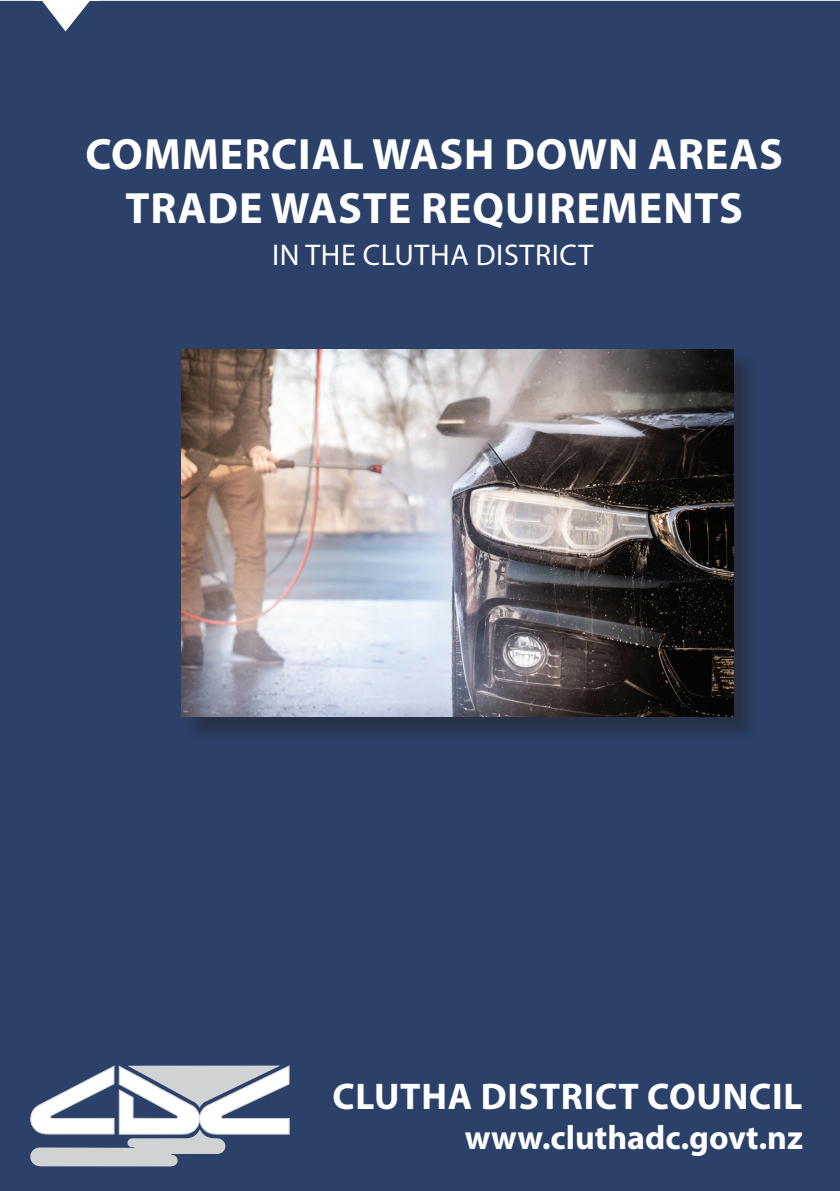
<style>
.page{position:relative;width:840px;height:1191px;background:#fff}
.page>*{position:absolute;margin:0;border:0;box-sizing:border-box;transform-origin:0 0}
.t1{font:700 44px/54px "Myriad Pro";letter-spacing:.02em;color:#fff;text-align:center}
.t2{font:700 37.2px "Myriad Pro";letter-spacing:.02em;color:#fff}
.t3{font:700 33.8px "Myriad Pro";color:#fff}
.t4{font:30px "Myriad Pro";letter-spacing:.02em;color:#fff}
</style>
<div class="page">
<div style="left:0;top:1px;width:839px;height:1190px;background:#2b4169"></div>
<div style="left:1px;top:1010px;width:487px;height:106px;background:#2b4169"></div>
<svg style="left:30px;top:1065px;width:259px;height:101px"></svg>
<svg style="left:37px;top:1px;width:58px;height:39px"></svg>
<div style="left:184px;top:352px;width:573px;height:389px;background:#231f20;opacity:.44"></div>
<img style="left:181px;top:349px;width:551px;height:367px">
<p class="t1" style="left:85px;top:126px;width:698px">COMMERCIAL WASH DOWN AREAS<br>TRADE WASTE REQUIREMENTS</p>
<p class="t4" style="left:272px;top:236px;width:322px">IN THE CLUTHA DISTRICT</p>
<p class="t2" style="left:332px;top:1072px;width:471px">CLUTHA DISTRICT COUNCIL</p>
<p class="t3" style="left:464px;top:1116px;width:339px">www.cluthadc.govt.nz</p>
</div>
